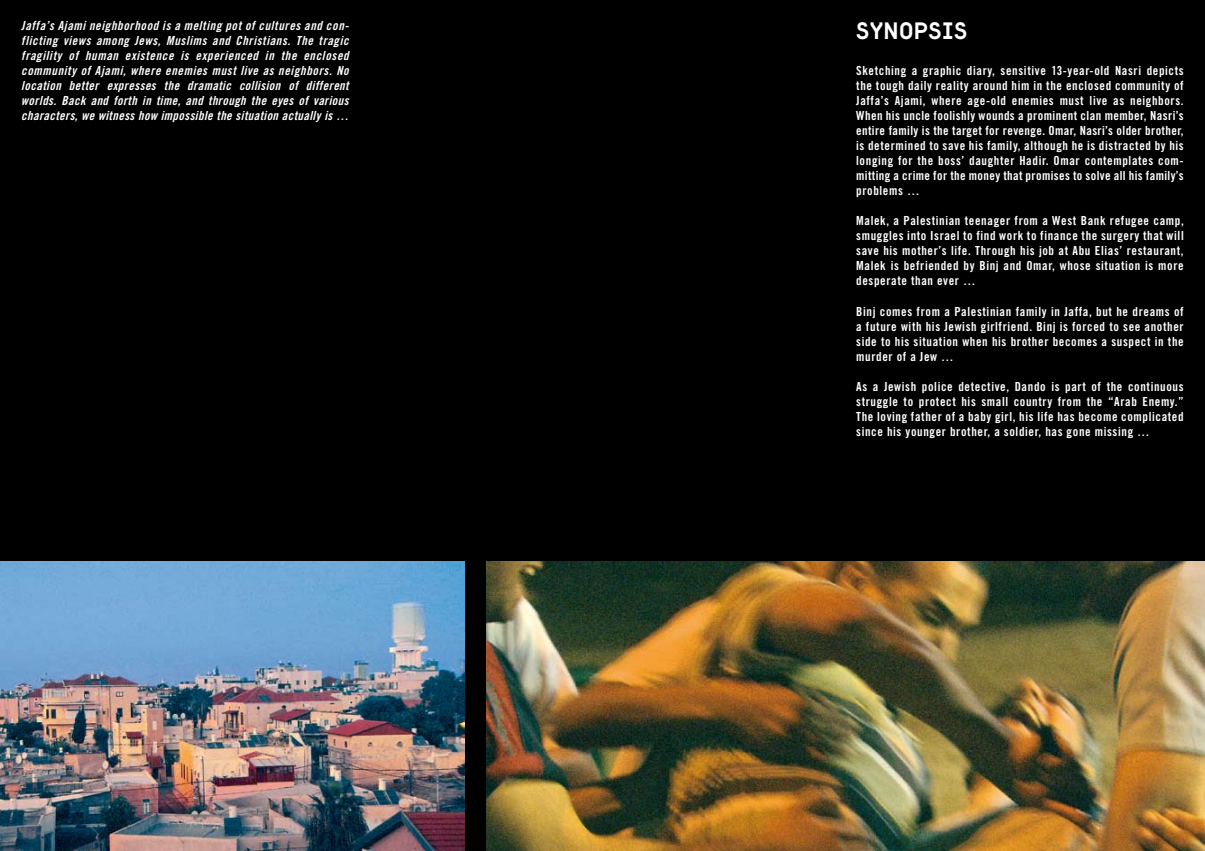
<style>
.page{position:relative;width:1205px;height:851px;background:#fff}
.page>*{position:absolute;margin:0;border:0;box-sizing:border-box;transform-origin:0 0}
.t1{font:22.5px "Lutz Headline";letter-spacing:.02em;color:#fff}
.t2{font:12.5px/15px "Trade Gothic LT Std Bd Cn 20";letter-spacing:.05em;color:#fff;text-align:justify}
.t3{font:12.5px/15px "Trade Gothic LT Std Bd Cn 20 Obl";letter-spacing:.03em;color:#fff;text-align:justify}
</style>
<div class="page">
<div style="left:0;top:0;width:1205px;height:850px;background:#000"></div>
<img style="left:0;top:561px;width:465px;height:289px">
<img style="left:486px;top:561px;width:719px;height:289px">
<p class="t3" style="left:21px;top:18px;width:329px">Jaffa’s Ajami neighborhood is a melting pot of cultures and con&shy;flicting views among Jews, Muslims and Christians. The tragic fragility of human existence is experienced in the enclosed community of Ajami, where enemies must live as neighbors. No location better expresses the dramatic collision of different worlds. Back and forth in time, and through the eyes of various characters, we witness how impossible the situation actually is …</p>
<h1 class="t1" style="left:856px;top:17px;width:99px">SYNOPSis</h1>
<p class="t2" style="left:856px;top:63px;width:329px">Sketching a graphic diary, sensitive 13-year-old Nasri depicts the tough daily reality around him in the enclosed community of Jaffa’s Ajami, where age-old enemies must live as neighbors.<br>When his uncle foolishly wounds a prominent clan member, Nasri’s entire family is the target for revenge. Omar, Nasri’s older brother, is determined to save his family, although he is distracted by his longing for the boss’ daughter Hadir. Omar contemplates com&shy;mitting a crime for the money that promises to solve all his family’s problems …</p>
<p class="t2" style="left:856px;top:213px;width:329px">Malek, a Palestinian teenager from a West Bank refugee camp, smuggles into Israel to find work to finance the surgery that will save his mother’s life. Through his job at Abu Elias’ restaurant, Malek is befriended by Binj and Omar, whose situation is more desperate than ever …</p>
<p class="t2" style="left:856px;top:303px;width:329px">Binj comes from a Palestinian family in Jaffa, but he dreams of a future with his Jewish girlfriend. Binj is forced to see another side to his situation when his brother becomes a suspect in the murder of a Jew …</p>
<p class="t2" style="left:856px;top:378px;width:329px">As a Jewish police detective, Dando is part of the continuous struggle to protect his small country from the “Arab Enemy.” The loving father of a baby girl, his life has become complicated since his younger brother, a soldier, has gone missing …</p>
</div>
